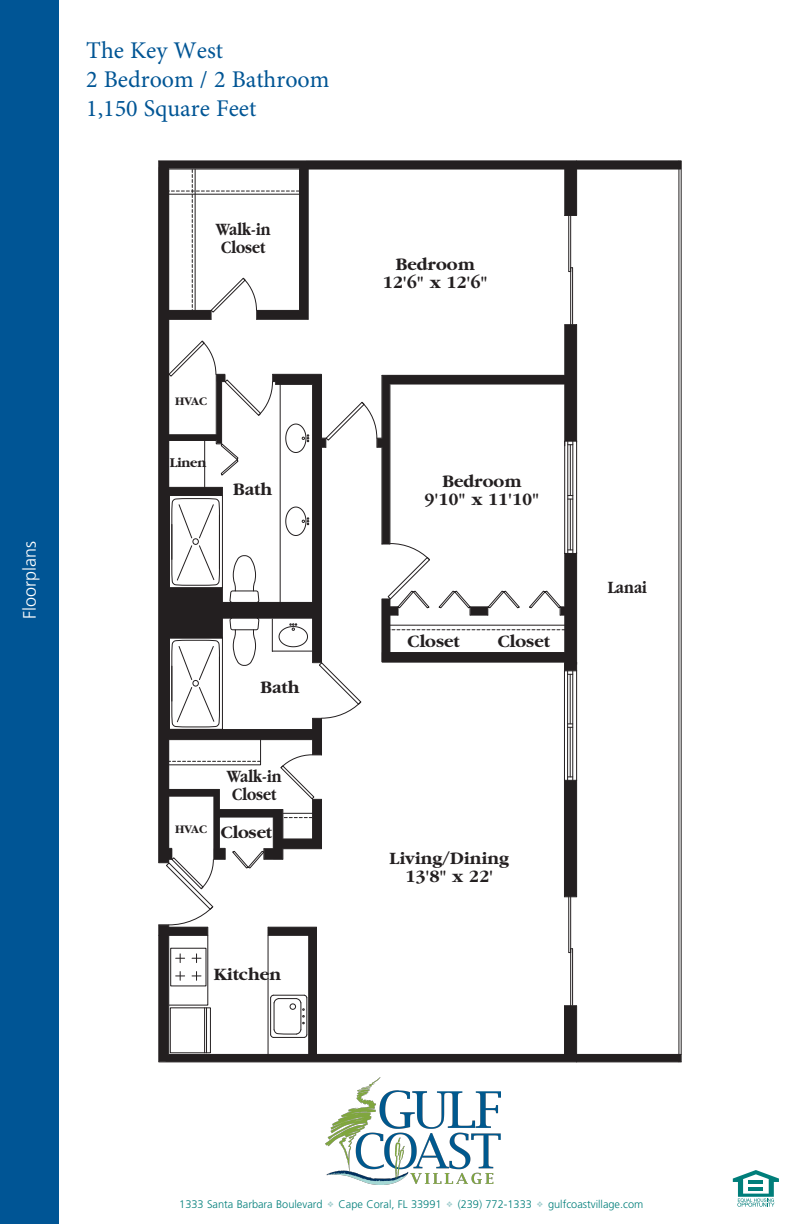
<style>
.page{position:relative;width:792px;height:1224px;background:#fff}
.page>*{position:absolute;margin:0;border:0;box-sizing:border-box;transform-origin:0 0}
.t1{font:24px/28.8px "Minion Pro";color:#005595}
.t2{font:700 18px/18px "Garamond";color:#231f20;text-align:center}
.t3{font:700 18px/18px "Garamond";color:#231f20;scale:.85 1}
.t4{font:300 18px "Frutiger";color:#fff}
.t5{font:700 14px "Garamond";letter-spacing:-.025em;color:#231f20}
.t6{font:700 12px "Garamond";color:#231f20}
.t7{font:300 11px "Frutiger";color:#007e7a}
.s1{color:#a0cccd}
</style>
<div class="page">
<div style="left:0;top:0;width:58px;height:1224px;background:#005595"></div>
<svg style="left:733px;top:1170px;width:46px;height:37px"></svg>
<svg style="left:159px;top:161px;width:522px;height:619px"></svg>
<svg style="left:159px;top:780px;width:522px;height:281px"></svg>
<hr style="left:159px;top:160px;width:522px;height:1px;background:#231f20">
<hr style="left:168px;top:169px;width:1px;height:419px;background:#231f20">
<hr style="left:168px;top:925px;width:1px;height:129px;background:#231f20">
<hr style="left:169px;top:169px;width:512px;height:1px;background:#231f20">
<hr style="left:158px;top:161px;width:1px;height:702px;background:#231f20">
<hr style="left:158px;top:925px;width:1px;height:137px;background:#231f20">
<hr style="left:169px;top:1054px;width:512px;height:1px;background:#231f20">
<hr style="left:159px;top:1061px;width:522px;height:1px;background:#231f20">
<hr style="left:576px;top:161px;width:1px;height:54px;background:#231f20">
<hr style="left:576px;top:324px;width:1px;height:118px;background:#231f20">
<hr style="left:576px;top:780px;width:1px;height:117px;background:#231f20">
<hr style="left:564px;top:780px;width:1px;height:117px;background:#231f20">
<hr style="left:564px;top:384px;width:1px;height:62px;background:#231f20">
<hr style="left:564px;top:325px;width:1px;height:50px;background:#231f20">
<hr style="left:564px;top:169px;width:1px;height:47px;background:#231f20">
<hr style="left:576px;top:1006px;width:1px;height:56px;background:#231f20">
<hr style="left:564px;top:1006px;width:1px;height:49px;background:#231f20">
<div style="left:170px;top:1007px;width:41px;height:46px;border:1px solid #231f20"></div>
<hr style="left:204px;top:1008px;width:1px;height:45px;background:#231f20">
<hr style="left:206px;top:1008px;width:1px;height:45px;background:#231f20">
<hr style="left:576px;top:671px;width:1px;height:109px;background:#231f20">
<hr style="left:572px;top:671px;width:1px;height:109px;background:#231f20">
<hr style="left:567px;top:671px;width:1px;height:109px;background:#231f20">
<svg style="left:568px;top:723px;width:5px;height:5px"></svg>
<hr style="left:570px;top:727px;width:1px;height:50px;background:#231f20">
<hr style="left:570px;top:674px;width:1px;height:50px;background:#231f20">
<hr style="left:564px;top:671px;width:1px;height:109px;background:#231f20">
<hr style="left:576px;top:441px;width:1px;height:112px;background:#231f20">
<hr style="left:572px;top:441px;width:1px;height:112px;background:#231f20">
<hr style="left:567px;top:441px;width:1px;height:112px;background:#231f20">
<svg style="left:568px;top:495px;width:5px;height:5px"></svg>
<hr style="left:570px;top:499px;width:1px;height:51px;background:#231f20">
<hr style="left:570px;top:445px;width:1px;height:51px;background:#231f20">
<hr style="left:564px;top:441px;width:1px;height:112px;background:#231f20">
<svg style="left:229px;top:554px;width:31px;height:113px"></svg>
<svg style="left:278px;top:622px;width:31px;height:26px"></svg>
<svg style="left:285px;top:506px;width:25px;height:31px"></svg>
<svg style="left:285px;top:423px;width:25px;height:31px"></svg>
<hr style="left:389px;top:384px;width:1px;height:160px;background:#231f20">
<hr style="left:381px;top:599px;width:1px;height:63px;background:#231f20">
<hr style="left:381px;top:448px;width:1px;height:96px;background:#231f20">
<hr style="left:381px;top:375px;width:1px;height:63px;background:#231f20">
<hr style="left:321px;top:375px;width:1px;height:63px;background:#231f20">
<hr style="left:321px;top:447px;width:1px;height:216px;background:#231f20">
<hr style="left:321px;top:718px;width:1px;height:37px;background:#231f20">
<hr style="left:273px;top:374px;width:48px;height:1px;background:#231f20">
<hr style="left:276px;top:384px;width:37px;height:1px;background:#231f20">
<hr style="left:312px;top:385px;width:1px;height:217px;background:#231f20">
<hr style="left:312px;top:618px;width:1px;height:44px;background:#231f20">
<hr style="left:222px;top:602px;width:91px;height:1px;background:#231f20">
<hr style="left:222px;top:618px;width:91px;height:1px;background:#231f20">
<hr style="left:169px;top:729px;width:144px;height:1px;background:#231f20">
<svg style="left:168px;top:487px;width:55px;height:115px"></svg>
<svg style="left:168px;top:618px;width:55px;height:112px"></svg>
<hr style="left:221px;top:382px;width:1px;height:62px;background:#231f20">
<svg style="left:215px;top:440px;width:24px;height:37px"></svg>
<hr style="left:216px;top:375px;width:1px;height:60px;background:#231f20">
<hr style="left:169px;top:440px;width:47px;height:1px;background:#231f20">
<hr style="left:169px;top:434px;width:47px;height:1px;background:#231f20">
<hr style="left:169px;top:319px;width:42px;height:1px;background:#231f20">
<hr style="left:257px;top:319px;width:51px;height:1px;background:#231f20">
<hr style="left:257px;top:310px;width:43px;height:1px;background:#231f20">
<hr style="left:308px;top:169px;width:1px;height:150px;background:#231f20">
<hr style="left:299px;top:169px;width:1px;height:141px;background:#231f20">
<hr style="left:390px;top:384px;width:175px;height:1px;background:#231f20">
<hr style="left:382px;top:375px;width:182px;height:1px;background:#231f20">
<svg style="left:565px;top:776px;width:12px;height:5px"></svg>
<svg style="left:565px;top:441px;width:12px;height:4px"></svg>
<hr style="left:280px;top:384px;width:1px;height:218px;background:#231f20">
<hr style="left:272px;top:651px;width:40px;height:1px;background:#231f20">
<hr style="left:272px;top:619px;width:1px;height:32px;background:#231f20">
<hr style="left:308px;top:935px;width:1px;height:119px;background:#231f20">
<hr style="left:316px;top:927px;width:1px;height:127px;background:#231f20">
<hr style="left:268px;top:927px;width:1px;height:127px;background:#231f20">
<svg style="left:312px;top:661px;width:50px;height:68px"></svg>
<svg style="left:382px;top:543px;width:195px;height:132px"></svg>
<svg style="left:169px;top:170px;width:130px;height:149px"></svg>
<svg style="left:322px;top:401px;width:60px;height:47px"></svg>
<svg style="left:169px;top:340px;width:107px;height:77px"></svg>
<svg style="left:159px;top:739px;width:163px;height:300px"></svg>
<hr style="left:204px;top:440px;width:1px;height:48px;background:#231f20">
<hr style="left:572px;top:268px;width:1px;height:56px;background:#231f20">
<hr style="left:570px;top:268px;width:1px;height:57px;background:#231f20">
<hr style="left:568px;top:216px;width:1px;height:55px;background:#231f20">
<svg style="left:569px;top:267px;width:4px;height:5px"></svg>
<hr style="left:570px;top:215px;width:1px;height:57px;background:#231f20">
<hr style="left:572px;top:949px;width:1px;height:56px;background:#231f20">
<hr style="left:570px;top:949px;width:1px;height:57px;background:#231f20">
<hr style="left:568px;top:897px;width:1px;height:55px;background:#231f20">
<svg style="left:569px;top:948px;width:4px;height:5px"></svg>
<hr style="left:570px;top:896px;width:1px;height:57px;background:#231f20">
<hr style="left:681px;top:161px;width:1px;height:901px;background:#231f20">
<hr style="left:678px;top:161px;width:1px;height:901px;background:#231f20">
<img style="left:326px;top:1077px;width:175px;height:107px">
<h1 class="t1" style="left:86px;top:36px;width:245px">The Key West<br>2 Bedroom / 2 Bathroom<br>1,150 Square Feet</h1>
<p class="t3" style="left:216px;top:220px;width:66px">Walk-in<br>Closet</p>
<p class="t4" style="left:22px;top:619px;width:79px;rotate:-90deg">Floorplans</p>
<p class="t6" style="left:175px;top:394px;width:33px">HVAC</p>
<p class="t5" style="left:170px;top:454px;width:38px">Linen</p>
<p class="t2" style="left:233px;top:480px;width:40px">Bath</p>
<p class="t2" style="left:261px;top:678px;width:40px">Bath</p>
<p class="t6" style="left:175px;top:822px;width:33px">HVAC</p>
<p class="t3" style="left:227px;top:767px;width:66px">Walk-in<br>Closet</p>
<p class="t2" style="left:221px;top:823px;width:53px">Closet</p>
<p class="t2" style="left:214px;top:965px;width:69px">Kitchen</p>
<p class="t2" style="left:383px;top:255px;width:107px">Bedroom<br>12'6" x 12'6"</p>
<p class="t2" style="left:424px;top:472px;width:117px">Bedroom<br>9'10" x 11'10"</p>
<p class="t2" style="left:408px;top:632px;width:54px">Closet</p>
<p class="t2" style="left:498px;top:632px;width:54px">Closet</p>
<p class="t2" style="left:390px;top:849px;width:121px">Living/Dining<br>13'8" x 22'</p>
<p class="t3" style="left:608px;top:578px;width:48px">Lanai</p>
<p class="t7" style="left:179px;top:1200px;width:466px">1333 Santa Barbara Boulevard <span class="s1">❖</span> Cape Coral, FL 33991 <span class="s1">❖</span> (239) 772-1333 <span class="s1">❖</span> gulfcoastvillage.com</p>
</div>
